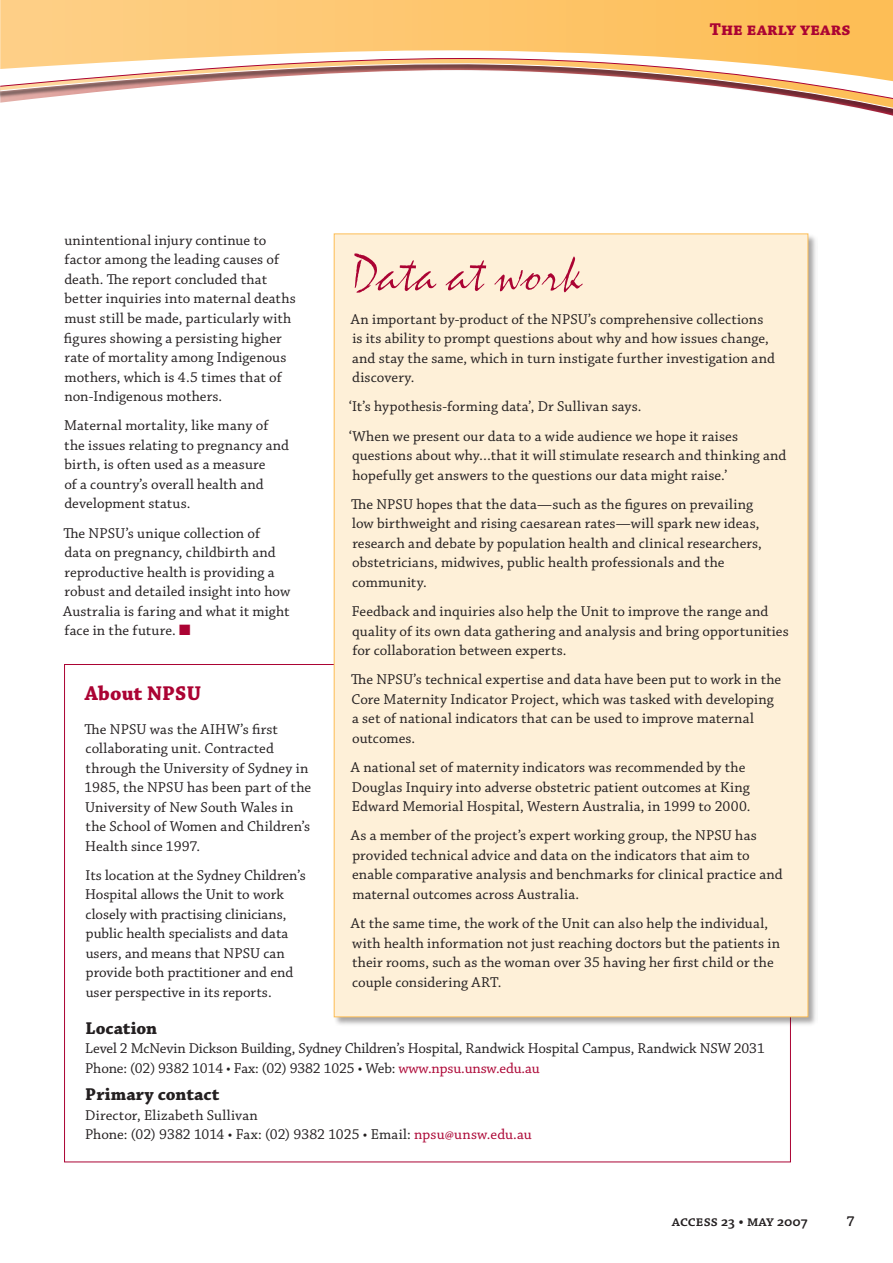
<style>
.page{position:relative;width:893px;height:1263px;background:#fff}
.page>*{position:absolute;margin:0;border:0;box-sizing:border-box;transform-origin:0 0}
.t1{font:300 54px "Mistral ITC";color:#ab0333}
.t2{font:700 21px "Chaparral Pro";color:#ab0333}
.t3{font:700 18px "Chaparral Pro";color:#231f20}
.t4{font:700 18px "Chaparral Pro";color:#ab0333}
.t5{font:15px/19.5px "Chaparral Pro";letter-spacing:.005em;color:#231f20}
.t6{font:600 15px "Chaparral Pro";color:#231f20}
.s1{color:#ab0333}
</style>
<div class="page">
<svg style="left:0;top:0;width:893px;height:116px"></svg>
<svg style="left:0;top:61px;width:893px;height:53px"></svg>
<div style="left:332px;top:232px;width:486px;height:795px;background:#231f20;opacity:.4"></div>
<div style="left:334px;top:234px;width:474px;height:783px;background:#fef0d8"></div>
<p class="t4" style="left:710px;top:18px;width:142px">The early years</p>
<p class="t5" style="left:64px;top:231px;width:233px">unintentional injury continue to factor among the leading causes of death. The report concluded that better inquiries into maternal deaths must still be made, particularly with figures showing a persisting higher rate of mortality among Indigenous mothers, which is 4.5 times that of non-Indigenous mothers.</p>
<p class="t5" style="left:64px;top:416px;width:227px">Maternal mortality, like many of the issues relating to pregnancy and birth, is often used as a measure<br>of a country’s overall health and development status.</p>
<p class="t5" style="left:63px;top:524px;width:229px">The NPSU’s unique collection of data on pregnancy, childbirth and reproductive health is providing a robust and detailed insight into how<br>Australia is faring and what it might face in the future. <span class="s1">■</span></p>
<h2 class="t2" style="left:85px;top:681px;width:117px">About NPSU</h2>
<p class="t5" style="left:85px;top:720px;width:228px">The NPSU was the AIHW’s first collaborating unit. Contracted through the University of Sydney in<br>1985, the NPSU has been part of the<br>University of New South Wales in the School of Women and Children’s<br>Health since 1997.</p>
<p class="t5" style="left:85px;top:866px;width:222px">Its location at the Sydney Children’s Hospital allows the Unit to work closely with practising clinicians, public health specialists and data users, and means that NPSU can provide both practitioner and end user perspective in its reports.</p>
<h1 class="t1" style="left:351px;top:243px;width:233px">Data at work</h1>
<p class="t5" style="left:351px;top:310px;width:425px">An important by-product of the NPSU’s comprehensive collections is its ability to prompt questions about why and how issues change, and stay the same, which in turn instigate further investigation and discovery.</p>
<p class="t5" style="left:349px;top:393px;width:391px;line-height:29.2px">‘It’s hypothesis-forming data’, Dr Sullivan says.<br>‘When we present our data to a wide audience we hope it raises</p>
<p class="t5" style="left:352px;top:446px;width:436px">questions about why…that it will stimulate research and thinking and hopefully get answers to the questions our data might raise.’</p>
<p class="t5" style="left:351px;top:495px;width:412px">The NPSU hopes that the data—such as the figures on prevailing low birthweight and rising caesarean rates—will spark new ideas, research and debate by population health and clinical researchers, obstetricians, midwives, public health professionals and the community.</p>
<p class="t5" style="left:352px;top:602px;width:438px">Feedback and inquiries also help the Unit to improve the range and quality of its own data gathering and analysis and bring opportunities for collaboration between experts.</p>
<p class="t5" style="left:351px;top:670px;width:432px">The NPSU’s technical expertise and data have been put to work in the Core Maternity Indicator Project, which was tasked with developing a set of national indicators that can be used to improve maternal outcomes.</p>
<p class="t5" style="left:351px;top:758px;width:400px">A national set of maternity indicators was recommended by the<br>Douglas Inquiry into adverse obstetric patient outcomes at King<br>Edward Memorial Hospital, Western Australia, in 1999 to 2000.</p>
<p class="t5" style="left:351px;top:826px;width:433px">As a member of the project’s expert working group, the NPSU has provided technical advice and data on the indicators that aim to enable comparative analysis and benchmarks for clinical practice and maternal outcomes across Australia.</p>
<p class="t5" style="left:351px;top:914px;width:431px">At the same time, the work of the Unit can also help the individual, with health information not just reaching doctors but the patients in their rooms, such as the woman over 35 having her first child or the couple considering ART.</p>
<p class="t3" style="left:85px;top:1018px;width:73px">Location</p>
<p class="t5" style="left:85px;top:1039px;width:681px">Level 2 McNevin Dickson Building, Sydney Children’s Hospital, Randwick Hospital Campus, Randwick NSW 2031<br>Phone: (02) 9382 1014 • Fax: (02) 9382 1025 • Web: <span class="s1">www.npsu.unsw.edu.au</span></p>
<p class="t3" style="left:85px;top:1084px;width:136px">Primary contact</p>
<p class="t5" style="left:85px;top:1106px;width:448px">Director, Elizabeth Sullivan<br>Phone: (02) 9382 1014 • Fax: (02) 9382 1025 • Email: <span class="s1">npsu@unsw.edu.au</span></p>
<p class="t6" style="left:672px;top:1213px;width:138px">Access 23 • May 2007</p>
</div>
